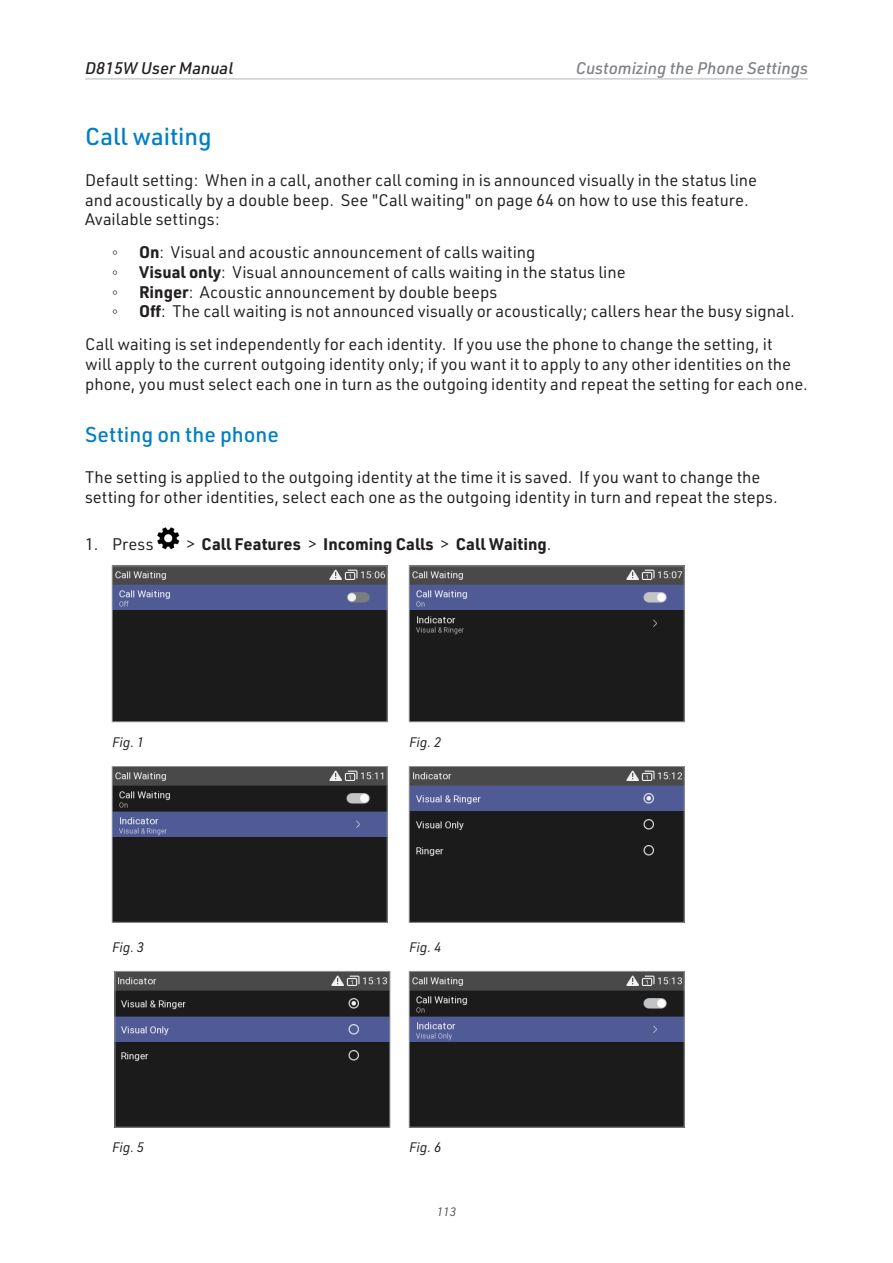
<style>
.page{position:relative;width:893px;height:1263px;background:#fff}
.page>*{position:absolute;margin:0;border:0;box-sizing:border-box;transform-origin:0 0}
.Ü2{font:500 24px "URWDIN";color:#007fc5}
.Ü3_no_TOC{font:500 21px "URWDIN";color:#007fc5}
.t1{font:16.5px/19.8px "URWDIN";color:#231f20}
.t2{font:700 16.5px "URWDIN";color:#231f20}
.t3{font:italic 500 16.5px "URWDIN";color:#808285}
.t4{font:italic 500 16.5px "URWDIN";color:#231f20}
.t5{font:16.5px "Calibri";color:#231f20}
.Bildunterschrift{font:italic 13.5px "URWDIN";color:#231f20}
.t6{font:italic 12px "URWDIN";color:#57585a}
.s1{font-weight:700}
.s2{font-weight:400}
</style>
<div class="page">
<hr style="left:85px;top:78px;width:723px;height:1px;background:#bcbdc0">
<img style="left:157px;top:528px;width:22px;height:21px">
<img style="left:114px;top:568px;width:271px;height:152px">
<div style="left:112px;top:566px;width:275px;height:156px;border:1px solid #939598"></div>
<img style="left:411px;top:568px;width:271px;height:152px">
<div style="left:409px;top:566px;width:275px;height:156px;border:1px solid #939598"></div>
<img style="left:114px;top:768px;width:271px;height:152px">
<div style="left:112px;top:766px;width:275px;height:156px;border:1px solid #939598"></div>
<img style="left:411px;top:768px;width:271px;height:152px">
<div style="left:409px;top:766px;width:275px;height:156px;border:1px solid #939598"></div>
<img style="left:117px;top:973px;width:271px;height:152px">
<div style="left:115px;top:971px;width:275px;height:156px;border:1px solid #939598"></div>
<img style="left:411px;top:973px;width:271px;height:152px">
<div style="left:409px;top:971px;width:275px;height:156px;border:1px solid #939598"></div>
<p class="t4" style="left:85px;top:57px;width:150px">D815W User Manual</p>
<p class="t3" style="left:576px;top:57px;width:234px">Customizing the Phone Settings</p>
<p class="Ü2" style="left:85px;top:120px;width:128px">Call waiting</p>
<p class="t1" style="left:85px;top:169px;width:674px">Default setting: When in a call, another call coming in is announced visually in the status line and acoustically by a double beep. See "Call waiting" on page 64 on how to use this feature.<br>Available settings:</p>
<p class="t5" style="left:112px;top:241px;width:7px">◦</p>
<p class="t1" style="left:139px;top:242px;width:398px"><span class="s1">On</span>: Visual and acoustic announcement of calls waiting</p>
<p class="t5" style="left:112px;top:261px;width:7px">◦</p>
<p class="t1" style="left:139px;top:261px;width:488px"><span class="s1">Visual only</span>: Visual announcement of calls waiting in the status line</p>
<p class="t5" style="left:112px;top:281px;width:7px">◦</p>
<p class="t1" style="left:139px;top:281px;width:360px"><span class="s1">Ringer</span>: Acoustic announcement by double beeps</p>
<p class="t5" style="left:112px;top:300px;width:7px">◦</p>
<p class="t1" style="left:139px;top:301px;width:657px"><span class="s1">Off</span>: The call waiting is not announced visually or acoustically; callers hear the busy signal.</p>
<p class="t1" style="left:85px;top:334px;width:724px">Call waiting is set independently for each identity. If you use the phone to change the setting, it<br>will apply to the current outgoing identity only; if you want it to apply to any other identities on the phone, you must select each one in turn as the outgoing identity and repeat the setting for each one.</p>
<p class="Ü3_no_TOC" style="left:85px;top:421px;width:195px">Setting on the phone</p>
<p class="t1" style="left:85px;top:467px;width:694px">The setting is applied to the outgoing identity at the time it is saved. If you want to change the setting for other identities, select each one as the outgoing identity in turn and repeat the steps.</p>
<p class="t1" style="left:85px;top:534px;width:70px">1. Press</p>
<p class="t2" style="left:186px;top:533px;width:367px"><span class="s2">&gt;</span> Call Features <span class="s2">&gt;</span> Incoming Calls <span class="s2">&gt;</span> Call Waiting<span class="s2">.</span></p>
<p class="Bildunterschrift" style="left:112px;top:733px;width:34px">Fig. 1</p>
<p class="Bildunterschrift" style="left:409px;top:733px;width:34px">Fig. 2</p>
<p class="Bildunterschrift" style="left:112px;top:938px;width:34px">Fig. 3</p>
<p class="Bildunterschrift" style="left:409px;top:938px;width:34px">Fig. 4</p>
<p class="Bildunterschrift" style="left:112px;top:1138px;width:34px">Fig. 5</p>
<p class="Bildunterschrift" style="left:409px;top:1138px;width:34px">Fig. 6</p>
<p class="t6" style="left:437px;top:1204px;width:21px">113</p>
</div>
